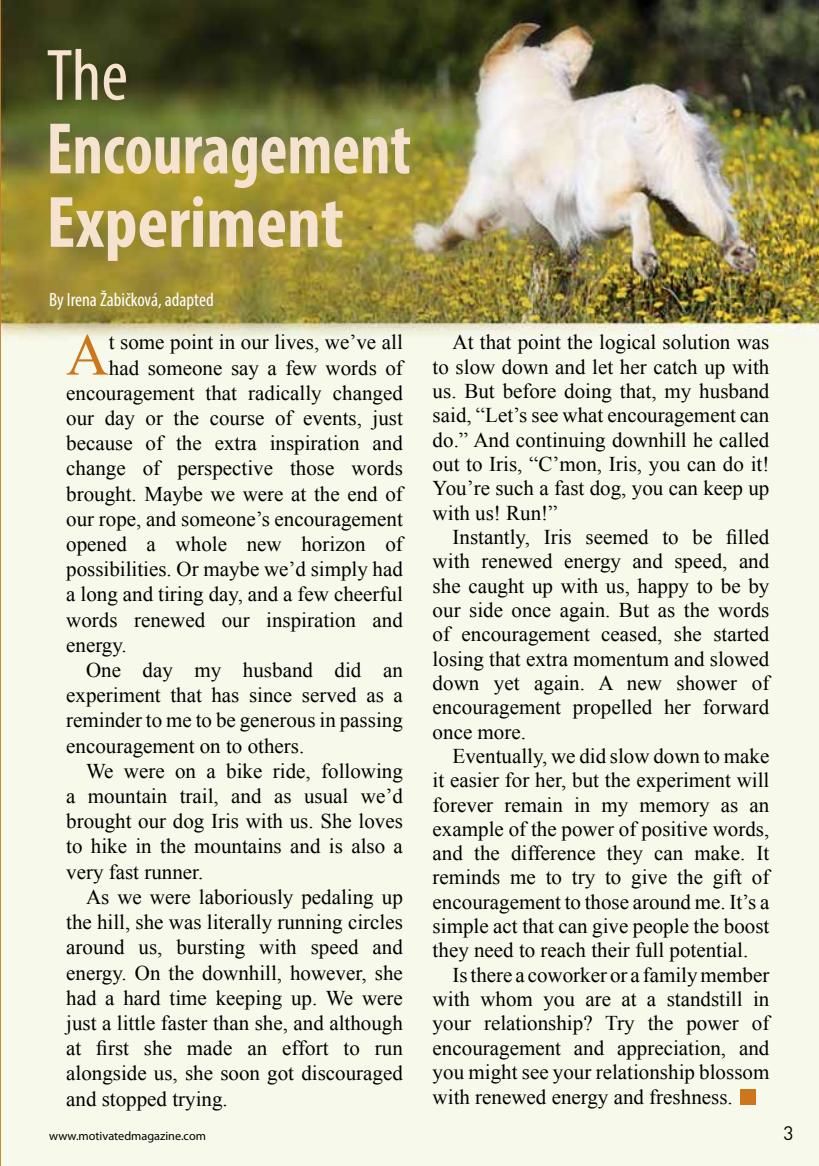
<style>
.page{position:relative;width:819px;height:1166px;background:#fff}
.page>*{position:absolute;margin:0;border:0;box-sizing:border-box;transform-origin:0 0}
.t1{font:700 condensed 73.5px/73.5px "Myriad Pro";color:#f5e2cf;scale:.9 1}
.t2{font:condensed 73.5px "Myriad Pro";color:#f5e2cf}
.t3{font:58.98px "Times New Roman";color:#ce761c}
.t4{font:21px/24.3px "Times New Roman";color:#000;text-align:justify}
.t5{font:condensed 19.25px "Myriad Pro";color:#fff}
.t6{font:19.25px "DIN Pro";color:#000}
.t7{font:12.25px "Myriad Pro";color:#000}
</style>
<div class="page">
<img style="left:2px;top:0;width:817px;height:1166px">
<svg style="left:0;top:0;width:2px;height:1166px"></svg>
<div style="left:740px;top:1089px;width:15px;height:16px;background:#ce761c"></div>
<h1 class="t2" style="left:46px;top:31px;width:83px">The</h1>
<h1 class="t1" style="left:46px;top:111px;width:406px">Encouragement<br>Experiment</h1>
<p class="t5" style="left:49px;top:287px;width:166px">By Irena Žabičková, adapted</p>
<h2 class="t3" style="left:66px;top:315px;width:44px">A</h2>
<p class="t4" style="left:109px;top:330px;width:295px">t some point in our lives, we’ve all</p>
<p class="t4" style="left:109px;top:355px;width:295px">had someone say a few words of</p>
<p class="t4" style="left:66px;top:380px;width:338px">encouragement that radically changed</p>
<p class="t4" style="left:66px;top:405px;width:338px">our day or the course of events, just</p>
<p class="t4" style="left:66px;top:431px;width:338px">because of the extra inspiration and</p>
<p class="t4" style="left:66px;top:456px;width:338px">change of perspective those words</p>
<p class="t4" style="left:66px;top:481px;width:338px">brought. Maybe we were at the end of</p>
<p class="t4" style="left:66px;top:506px;width:338px">our rope, and someone’s encouragement</p>
<p class="t4" style="left:66px;top:531px;width:338px">opened a whole new horizon of</p>
<p class="t4" style="left:66px;top:557px;width:338px">possibilities. Or maybe we’d simply had</p>
<p class="t4" style="left:66px;top:582px;width:338px">a long and tiring day, and a few cheerful</p>
<p class="t4" style="left:66px;top:607px;width:338px">words renewed our inspiration and</p>
<p class="t4" style="left:66px;top:632px;width:62px">energy.</p>
<p class="t4" style="left:86px;top:657px;width:318px">One day my husband did an</p>
<p class="t4" style="left:66px;top:683px;width:338px">experiment that has since served as a</p>
<p class="t4" style="left:66px;top:708px;width:338px">reminder to me to be generous in passing</p>
<p class="t4" style="left:66px;top:733px;width:239px">encouragement on to others.</p>
<p class="t4" style="left:86px;top:758px;width:318px">We were on a bike ride, following</p>
<p class="t4" style="left:66px;top:783px;width:338px">a mountain trail, and as usual we’d</p>
<p class="t4" style="left:66px;top:809px;width:338px">brought our dog Iris with us. She loves</p>
<p class="t4" style="left:66px;top:834px;width:338px">to hike in the mountains and is also a</p>
<p class="t4" style="left:66px;top:859px;width:139px">very fast runner.</p>
<p class="t4" style="left:86px;top:884px;width:318px">As we were laboriously pedaling up</p>
<p class="t4" style="left:66px;top:909px;width:338px">the hill, she was literally running circles</p>
<p class="t4" style="left:66px;top:935px;width:338px">around us, bursting with speed and</p>
<p class="t4" style="left:66px;top:960px;width:338px">energy. On the downhill, however, she</p>
<p class="t4" style="left:66px;top:985px;width:338px">had a hard time keeping up. We were</p>
<p class="t4" style="left:66px;top:1010px;width:338px">just a little faster than she, and although</p>
<p class="t4" style="left:66px;top:1035px;width:338px">at first she made an effort to run</p>
<p class="t4" style="left:66px;top:1061px;width:338px">alongside us, she soon got discouraged</p>
<p class="t4" style="left:66px;top:1086px;width:163px">and stopped trying.</p>
<p class="t4" style="left:432px;top:330px;width:338px;text-indent:20px">At that point the logical solution was to slow down and let her catch up with us. But before doing that, my husband said, “Let’s see what encouragement can do.” And continuing downhill he called out to Iris, “C’mon, Iris, you can do it!<br>You’re such a fast dog, you can keep up with us! Run!”</p>
<p class="t4" style="left:432px;top:524px;width:338px;text-indent:20px">Instantly, Iris seemed to be filled with renewed energy and speed, and she caught up with us, happy to be by our side once again. But as the words of encouragement ceased, she started losing that extra momentum and slowed down yet again. A new shower of encouragement propelled her forward once more.</p>
<p class="t4" style="left:452px;top:743px;width:318px">Eventually, we did slow down to make</p>
<p class="t4" style="left:432px;top:768px;width:338px">it easier for her, but the experiment will</p>
<p class="t4" style="left:432px;top:792px;width:338px">forever remain in my memory as an</p>
<p class="t4" style="left:432px;top:816px;width:338px">example of the power of positive words,</p>
<p class="t4" style="left:432px;top:840px;width:338px">and the difference they can make. It</p>
<p class="t4" style="left:432px;top:865px;width:338px">reminds me to try to give the gift of</p>
<p class="t4" style="left:432px;top:889px;width:338px">encouragement to those around me. It’s a</p>
<p class="t4" style="left:432px;top:913px;width:338px">simple act that can give people the boost</p>
<p class="t4" style="left:432px;top:938px;width:317px">they need to reach their full potential.</p>
<p class="t4" style="left:452px;top:962px;width:318px">Is there a coworker or a family member</p>
<p class="t4" style="left:432px;top:986px;width:338px">with whom you are at a standstill in</p>
<p class="t4" style="left:432px;top:1011px;width:338px">your relationship? Try the power of</p>
<p class="t4" style="left:432px;top:1035px;width:338px">encouragement and appreciation, and</p>
<p class="t4" style="left:432px;top:1059px;width:338px">you might see your relationship blossom</p>
<p class="t4" style="left:432px;top:1085px;width:301px">with renewed energy and freshness.</p>
<p class="t7" style="left:49px;top:1128px;width:158px">www.motivatedmagazine.com</p>
<p class="t6" style="left:783px;top:1120px;width:12px">3</p>
</div>
